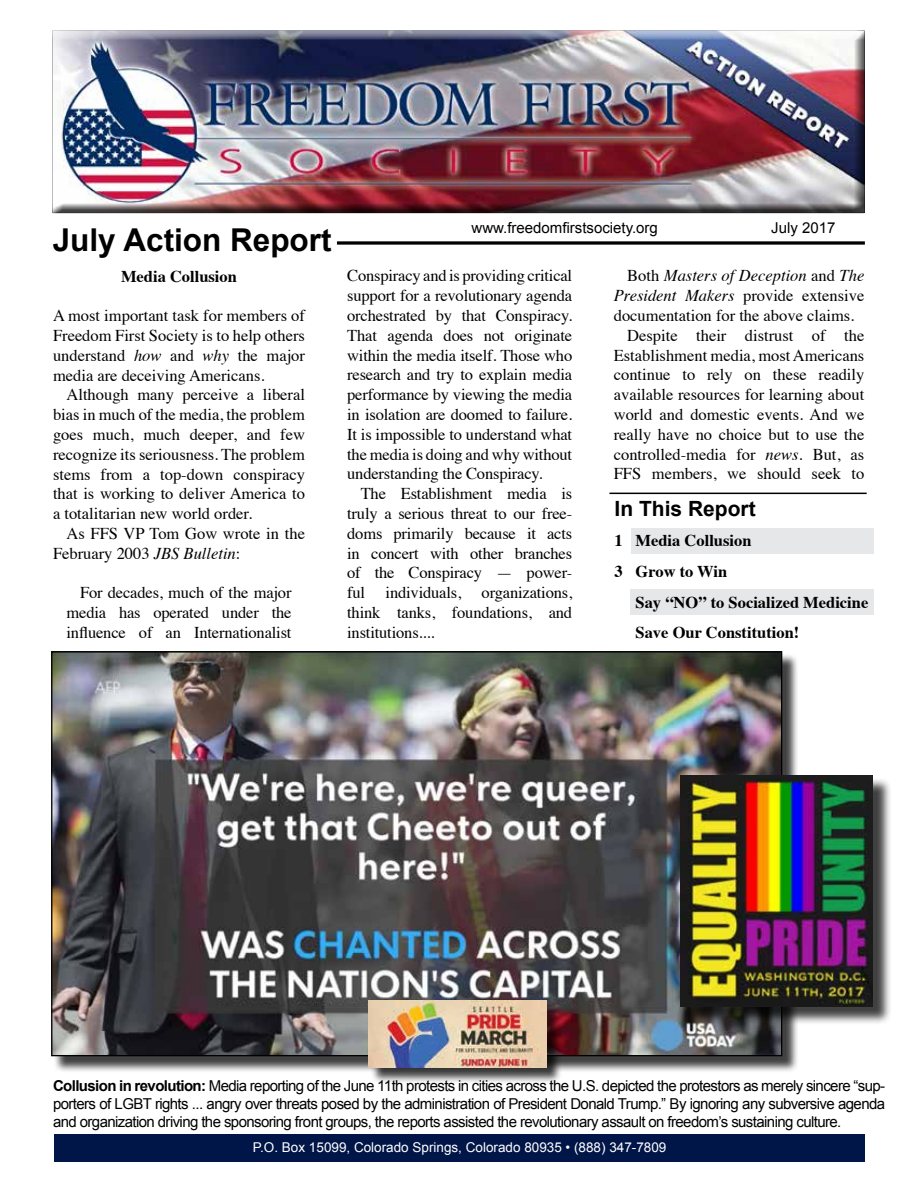
<style>
.page{position:relative;width:918px;height:1188px;background:#fff}
.page>*{position:absolute;margin:0;border:0;box-sizing:border-box;transform-origin:0 0}
.t1{font:700 31.5px "Arial";color:#000}
.t2{font:700 21px "Arial";color:#000}
.t3{font:16.5px/19.8px "Times";color:#000;text-align:justify}
.t4{font:700 16.5px/30.6px "Times";color:#000}
.t5{font:italic 16.5px "Times";color:#000}
.t6{font:15px/18px "Arial";letter-spacing:-.04em;color:#000;text-align:justify}
.t7{font:15px "Arial";color:#000}
.t8{font:13.5px "Arial";color:#fff}
.s1{font-style:italic}
.s2{font-style:normal}
.s3{font-weight:700}
</style>
<div class="page">
<div style="left:52px;top:30px;width:813px;height:183px;background:#000;opacity:.75"></div>
<svg style="left:337px;top:241px;width:528px;height:4px;background:#2e2e2e"></svg>
<div style="left:55px;top:1135px;width:810px;height:27px;background:#001548"></div>
<div style="left:630px;top:590px;width:244px;height:25px;background:#e6e7e8"></div>
<hr style="left:609px;top:493px;width:258px;height:1px;background:#000">
<div style="left:632px;top:528px;width:242px;height:25px;background:#e6e7e8"></div>
<div style="left:53px;top:653px;width:745px;height:419px;background:#000;opacity:.75"></div>
<img style="left:53px;top:653px;width:727px;height:401px">
<div style="left:370px;top:1003px;width:193px;height:80px;background:#000;opacity:.75"></div>
<img style="left:369px;top:1001px;width:178px;height:67px">
<div style="left:683px;top:777px;width:209px;height:248px;background:#000;opacity:.75"></div>
<img style="left:681px;top:775px;width:192px;height:231px">
<h1 class="t1" style="left:53px;top:219px;width:280px">July Action Report</h1>
<p class="t4" style="left:121px;top:259px;width:117px">Media Collusion</p>
<p class="t3" style="left:53px;top:304px;width:254px">A most important task for members of Freedom First Society is to help others understand <span class="s1">how</span> and <span class="s1">why</span> the major media are deceiving Americans.</p>
<p class="t3" style="left:53px;top:383px;width:254px;text-indent:13px">Although many perceive a liberal bias in much of the media, the problem goes much, much deeper, and few recognize its seriousness. The problem stems from a top-down conspiracy that is working to deliver America to a totalitarian new world order.</p>
<p class="t3" style="left:53px;top:522px;width:253px;text-indent:13px">As FFS VP Tom Gow wrote in the<br>February 2003 <span class="s1">JBS Bulletin</span>:</p>
<p class="t3" style="left:67px;top:581px;width:227px;text-indent:13px">For decades, much of the major media has operated under the influence of an Internationalist</p>
<p class="t7" style="left:472px;top:218px;width:188px">www.freedomfirstsociety.org</p>
<p class="t7" style="left:771px;top:217px;width:66px">July 2017</p>
<p class="t3" style="left:347px;top:265px;width:227px">Conspiracy and is providing critical support for a revolutionary agenda orchestrated by that Conspiracy.<br>That agenda does not originate within the media itself. Those who research and try to explain media performance by viewing the media in isolation are doomed to failure.<br>It is impossible to understand what the media is doing and why without understanding the Conspiracy.</p>
<p class="t3" style="left:347px;top:482px;width:227px;text-indent:13px">The Establishment media is truly a serious threat to our free&shy;doms primarily because it acts in concert with other branches of the Conspiracy — power&shy;ful individuals, organizations, think tanks, foundations, and institutions....</p>
<p class="t5" style="left:627px;top:262px;width:239px"><span class="s2">Both</span> Masters of Deception <span class="s2">and</span> The</p>
<p class="t3" style="left:614px;top:284px;width:252px"><span class="s1">President Makers</span> provide extensive</p>
<p class="t3" style="left:614px;top:304px;width:242px">documentation for the above claims.</p>
<p class="t3" style="left:627px;top:324px;width:239px">Despite their distrust of the</p>
<p class="t3" style="left:614px;top:344px;width:252px">Establishment media, most Americans</p>
<p class="t3" style="left:614px;top:364px;width:252px">continue to rely on these readily</p>
<p class="t3" style="left:614px;top:383px;width:252px">available resources for learning about</p>
<p class="t3" style="left:614px;top:403px;width:252px">world and domestic events. And we</p>
<p class="t3" style="left:614px;top:423px;width:252px">really have no choice but to use the</p>
<p class="t3" style="left:614px;top:443px;width:252px">controlled-media for <span class="s1">news</span>. But, as</p>
<p class="t3" style="left:614px;top:463px;width:252px">FFS members, we should seek to</p>
<p class="t2" style="left:615px;top:495px;width:143px">In This Report</p>
<p class="t4" style="left:615px;top:524px;width:138px">1 Media Collusion<br>3 Grow to Win</p>
<p class="t4" style="left:636px;top:585px;width:234px">Say “NO” to Socialized Medicine<br>Save Our Constitution!</p>
<p class="t6" style="left:53px;top:1077px;width:834px"><span class="s3">Collusion in revolution:</span> Media reporting of the June 11th protests in cities across the U.S. depicted the protestors as merely sincere “sup&shy;porters of LGBT rights ... angry over threats posed by the administration of President Donald Trump.” By ignoring any subversive agenda and organization driving the sponsoring front groups, the reports assisted the revolutionary assault on freedom’s sustaining culture.</p>
<p class="t8" style="left:253px;top:1138px;width:415px">P.O. Box 15099, Colorado Springs, Colorado 80935 • (888) 347-7809</p>
</div>
